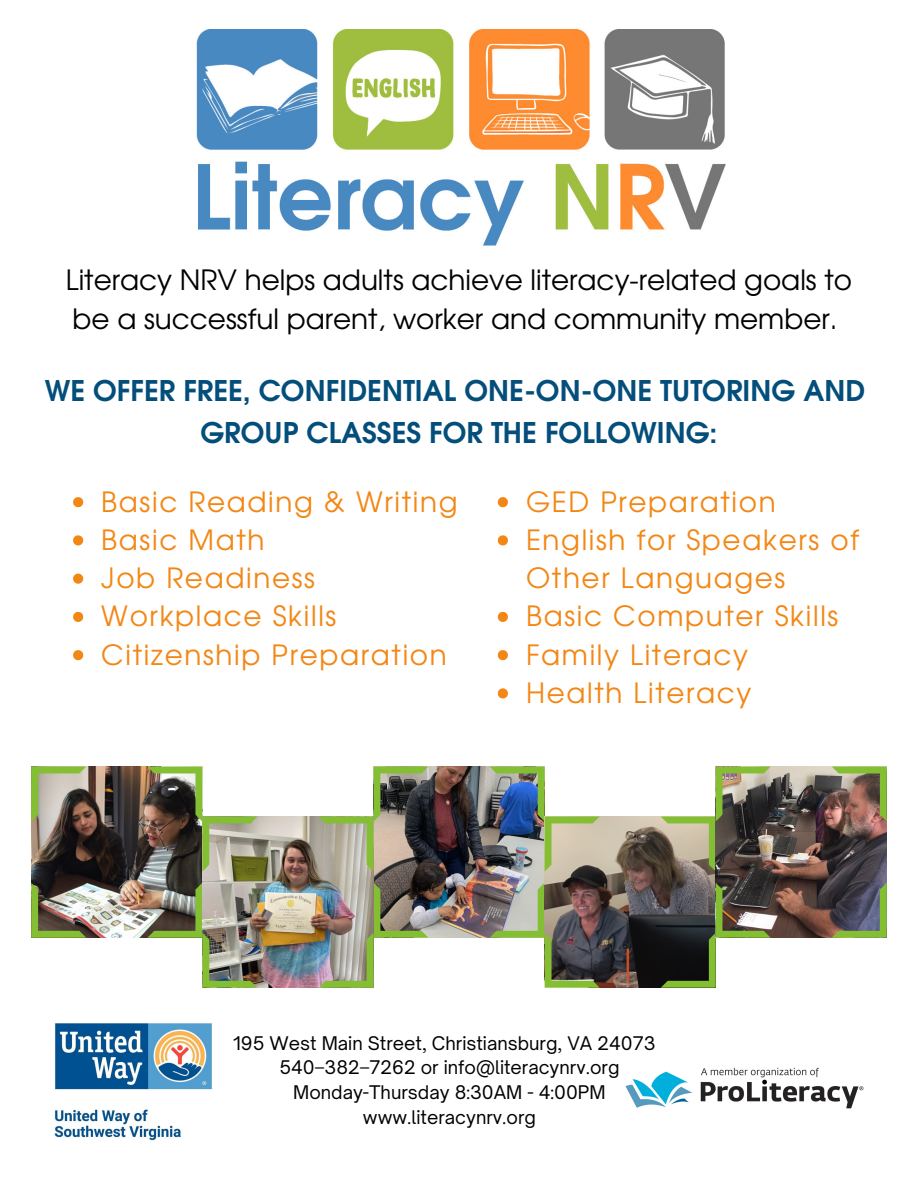
<style>
.page{position:relative;width:918px;height:1188px;background:#fff}
.page>*{position:absolute;margin:0;border:0;box-sizing:border-box;transform-origin:0 0}
.t1{font:700 28.35px/41.7px "Te X Gyre Adventor";color:#034e7b;text-align:center}
.t2{font:27.9px/38.2px "Te X Gyre Adventor";letter-spacing:.06em;color:#f38715}
.t3{font:27.9px/38.2px "Te X Gyre Adventor";color:#000}
.t4{font:18px "Open Sauce One";color:#000}
</style>
<div class="page">
<img style="left:31px;top:767px;width:856px;height:221px">
<img style="left:54px;top:1023px;width:159px;height:118px">
<img style="left:625px;top:1067px;width:239px;height:42px">
<img style="left:196px;top:29px;width:530px;height:217px">
<svg style="left:73px;top:497px;width:10px;height:10px"></svg>
<svg style="left:73px;top:535px;width:10px;height:10px"></svg>
<svg style="left:73px;top:574px;width:10px;height:10px"></svg>
<svg style="left:73px;top:612px;width:10px;height:10px"></svg>
<svg style="left:73px;top:650px;width:10px;height:10px"></svg>
<svg style="left:498px;top:497px;width:10px;height:10px"></svg>
<svg style="left:498px;top:535px;width:10px;height:10px"></svg>
<svg style="left:498px;top:612px;width:10px;height:10px"></svg>
<svg style="left:498px;top:650px;width:10px;height:10px"></svg>
<svg style="left:498px;top:688px;width:10px;height:10px"></svg>
<p class="t3" style="left:66px;top:259px;width:788px">Literacy NRV helps adults achieve literacy-related goals to be a successful parent, worker and community member.</p>
<p class="t1" style="left:45px;top:367px;width:822px">WE OFFER FREE, CONFIDENTIAL ONE-ON-ONE TUTORING AND<br>GROUP CLASSES FOR THE FOLLOWING:</p>
<p class="t2" style="left:101px;top:481px;width:358px">Basic Reading &amp; Writing</p>
<p class="t2" style="left:101px;top:519px;width:165px">Basic Math</p>
<p class="t2" style="left:101px;top:557px;width:215px">Job Readiness</p>
<p class="t2" style="left:101px;top:595px;width:237px">Workplace Skills</p>
<p class="t2" style="left:101px;top:634px;width:347px">Citizenship Preparation</p>
<p class="t2" style="left:526px;top:481px;width:251px">GED Preparation</p>
<p class="t2" style="left:526px;top:519px;width:335px">English for Speakers of<br>Other Languages</p>
<p class="t2" style="left:526px;top:595px;width:314px">Basic Computer Skills</p>
<p class="t2" style="left:526px;top:634px;width:224px">Family Literacy</p>
<p class="t2" style="left:526px;top:672px;width:227px">Health Literacy</p>
<p class="t4" style="left:233px;top:1032px;width:424px">195 West Main Street, Christiansburg, VA 24073</p>
<p class="t4" style="left:279px;top:1056px;width:342px">540–382–7262 or info@literacynrv.org</p>
<p class="t4" style="left:293px;top:1081px;width:314px">Monday-Thursday 8:30AM - 4:00PM</p>
<p class="t4" style="left:363px;top:1106px;width:175px">www.literacynrv.org</p>
</div>
